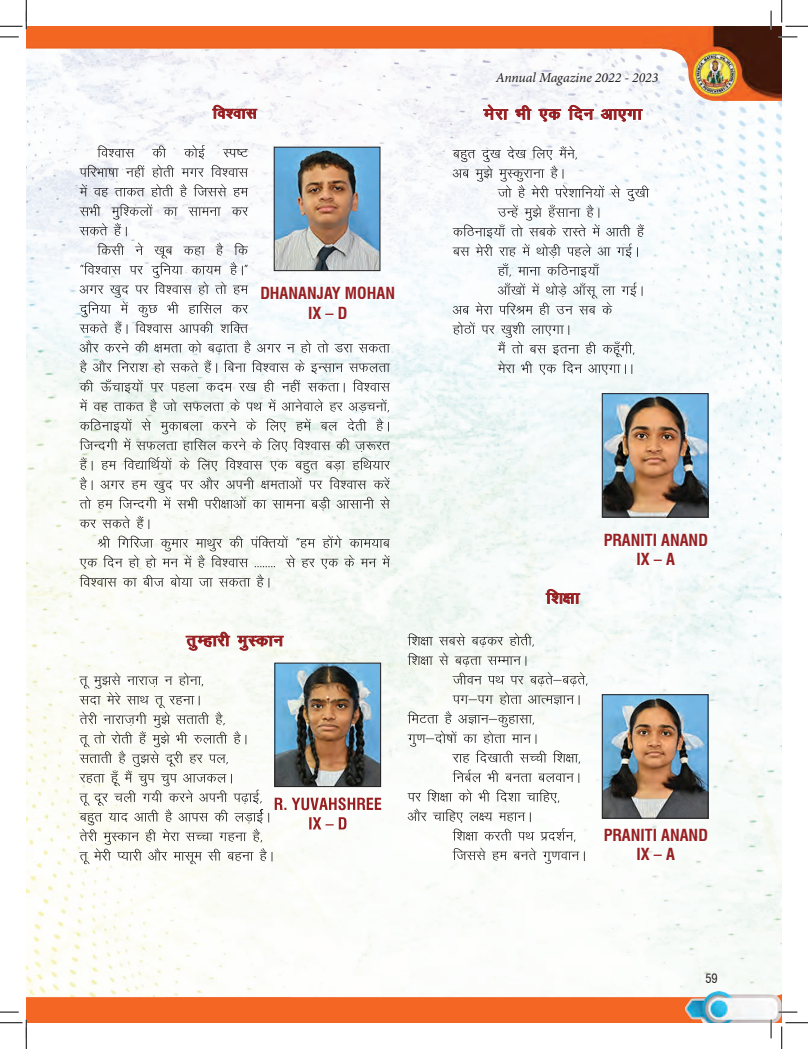
<style>
.page{position:relative;width:808px;height:1049px;background:#fff}
.page>*{position:absolute;margin:0;border:0;box-sizing:border-box;transform-origin:0 0}
.t1{font:700 condensed 16.25px/19.5px "Swiss 721 BT";color:#982023;text-align:center}
.t2{font:italic 13.75px "Minion Pro";color:#231f20}
.t3{font:condensed 12.5px "Swiss 721 BT";color:#231f20}
</style>
<div class="page">
<img style="left:26px;top:100px;width:755px;height:891px">
<img style="left:26px;top:26px;width:755px;height:74px">
<img style="left:26px;top:991px;width:659px;height:31px">
<img style="left:685px;top:991px;width:96px;height:31px">
<svg style="left:79px;top:574px;width:190px;height:13px"></svg>
<svg style="left:79px;top:535px;width:311px;height:33px"></svg>
<svg style="left:79px;top:340px;width:311px;height:189px"></svg>
<svg style="left:79px;top:242px;width:169px;height:92px"></svg>
<svg style="left:79px;top:203px;width:169px;height:33px"></svg>
<svg style="left:79px;top:184px;width:169px;height:13px"></svg>
<svg style="left:79px;top:145px;width:169px;height:32px"></svg>
<svg style="left:212px;top:105px;width:45px;height:13px"></svg>
<img style="left:276px;top:149px;width:102px;height:120px">
<div style="left:274px;top:147px;width:106px;height:124px;border:1px solid #231f20"></div>
<svg style="left:186px;top:632px;width:97px;height:18px"></svg>
<svg style="left:79px;top:672px;width:302px;height:192px"></svg>
<img style="left:276px;top:664px;width:103px;height:120px">
<div style="left:274px;top:662px;width:107px;height:124px;border:1px solid #231f20"></div>
<svg style="left:452px;top:321px;width:182px;height:53px"></svg>
<svg style="left:452px;top:146px;width:197px;height:169px"></svg>
<svg style="left:483px;top:105px;width:159px;height:16px"></svg>
<img style="left:603px;top:395px;width:103px;height:120px">
<div style="left:601px;top:393px;width:107px;height:124px;border:1px solid #231f20"></div>
<img style="left:603px;top:696px;width:103px;height:120px">
<div style="left:601px;top:694px;width:107px;height:124px;border:1px solid #231f20"></div>
<svg style="left:452px;top:847px;width:132px;height:16px"></svg>
<svg style="left:452px;top:828px;width:123px;height:13px"></svg>
<svg style="left:407px;top:788px;width:152px;height:34px"></svg>
<svg style="left:452px;top:769px;width:127px;height:13px"></svg>
<svg style="left:407px;top:710px;width:173px;height:53px"></svg>
<svg style="left:407px;top:632px;width:180px;height:72px"></svg>
<svg style="left:545px;top:589px;width:34px;height:14px"></svg>
<svg style="left:0;top:36px;width:19px;height:2px"></svg>
<svg style="left:778px;top:36px;width:19px;height:2px"></svg>
<svg style="left:0;top:1011px;width:19px;height:1px"></svg>
<svg style="left:778px;top:1011px;width:19px;height:1px"></svg>
<svg style="left:770px;top:11px;width:1px;height:18px"></svg>
<svg style="left:770px;top:1019px;width:1px;height:19px"></svg>
<svg style="left:0;top:0;width:27px;height:29px"></svg>
<svg style="left:0;top:1019px;width:27px;height:29px"></svg>
<svg style="left:781px;top:0;width:26px;height:27px"></svg>
<svg style="left:781px;top:1022px;width:26px;height:26px"></svg>
<p class="t1" style="left:260px;top:283px;width:136px">DHANANJAY MOHAN<br>IX – D</p>
<p class="t2" style="left:495px;top:69px;width:164px">Annual Magazine 2022 - 2023</p>
<p class="t1" style="left:603px;top:530px;width:106px">PRANITI ANAND<br>IX – A</p>
<p class="t1" style="left:603px;top:824px;width:106px">PRANITI ANAND<br>IX – A</p>
<p class="t3" style="left:705px;top:970px;width:14px">59</p>
</div>
